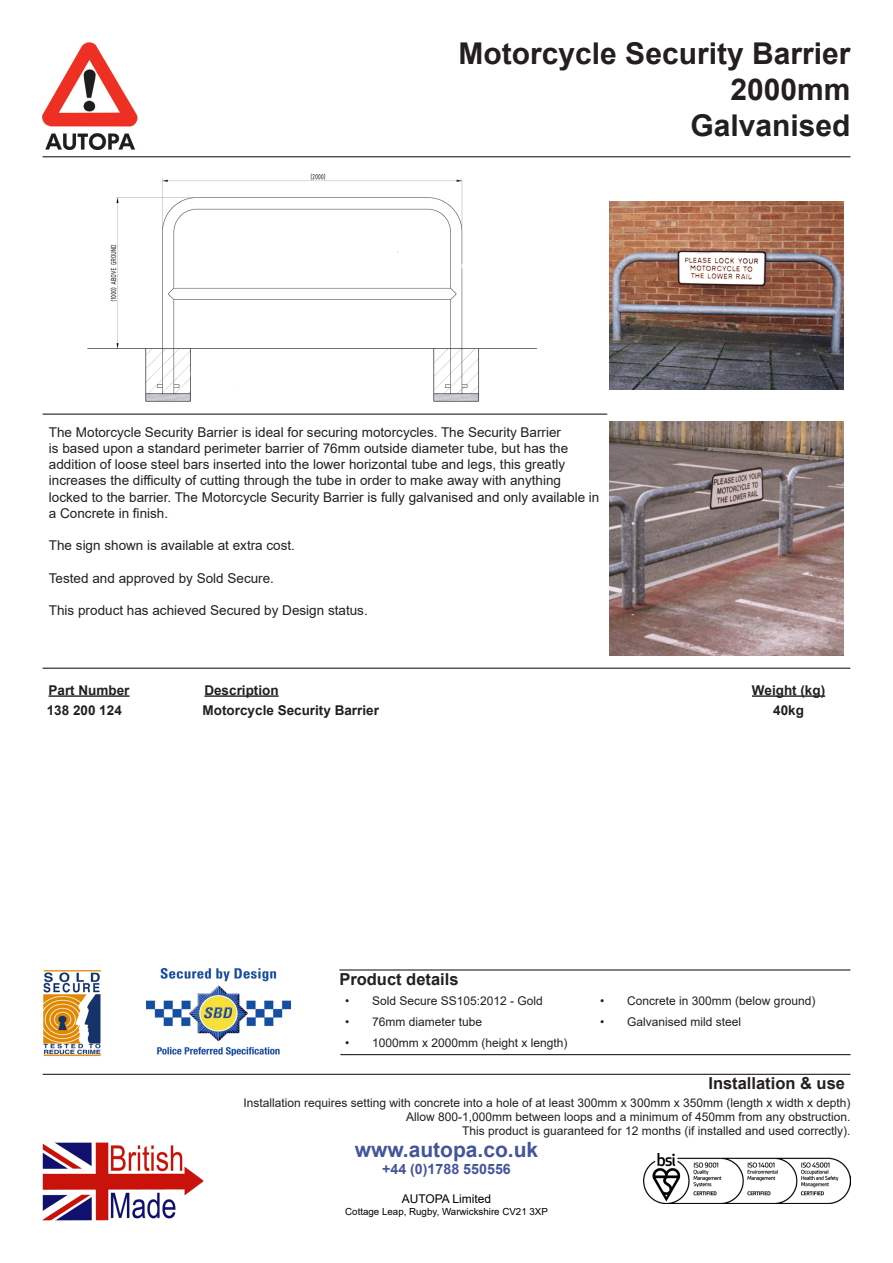
<style>
.page{position:relative;width:893px;height:1263px;background:#fff}
.page>*{position:absolute;margin:0;border:0;box-sizing:border-box;transform-origin:0 0}
.t1{font:700 30px "Arial";color:#231f20}
.t2{font:700 21px "Arial";color:#44559a}
.t3{font:700 16.5px "Arial";color:#231f20}
.t4{font:700 14.25px "Arial";color:#44559a}
.t5{font:13.5px/16.2px "Arial";color:#231f20}
.t6{font:700 13.5px "Arial";color:#231f20}
.t7{font:12px "Arial";color:#231f20}
.t8{font:12px "Arial";color:#000}
.t9{font:9.75px "Arial";color:#000}
</style>
<div class="page">
<img style="left:644px;top:1154px;width:206px;height:49px">
<img style="left:43px;top:1142px;width:160px;height:78px">
<img style="left:87px;top:173px;width:451px;height:229px">
<img style="left:43px;top:43px;width:95px;height:107px">
<hr style="left:43px;top:156px;width:807px;height:1px;background:#231f20">
<hr style="left:43px;top:414px;width:564px;height:1px;background:#231f20">
<hr style="left:49px;top:695px;width:81px;height:2px;background:#231f20">
<hr style="left:204px;top:695px;width:75px;height:2px;background:#231f20">
<hr style="left:752px;top:695px;width:73px;height:2px;background:#231f20">
<img style="left:610px;top:201px;width:233px;height:189px">
<img style="left:610px;top:422px;width:233px;height:233px">
<hr style="left:43px;top:668px;width:807px;height:1px;background:#231f20">
<hr style="left:43px;top:1074px;width:807px;height:1px;background:#231f20">
<hr style="left:340px;top:1054px;width:511px;height:1px;background:#231f20">
<hr style="left:339px;top:969px;width:511px;height:1px;background:#231f20">
<img style="left:147px;top:969px;width:143px;height:86px">
<img style="left:43px;top:970px;width:58px;height:86px">
<p class="t1" style="left:459px;top:33px;width:393px">Motorcycle Security Barrier</p>
<p class="t1" style="left:730px;top:69px;width:122px">2000mm</p>
<p class="t1" style="left:690px;top:105px;width:162px">Galvanised</p>
<p class="t5" style="left:49px;top:424px;width:552px">The Motorcycle Security Barrier is ideal for securing motorcycles. The Security Barrier<br>is based upon a standard perimeter barrier of 76mm outside diameter tube, but has the addition of loose steel bars inserted into the lower horizontal tube and legs, this greatly increases the difficulty of cutting through the tube in order to make away with anything locked to the barrier. The Motorcycle Security Barrier is fully galvanised and only available in a Concrete in finish.</p>
<p class="t5" style="left:49px;top:537px;width:248px">The sign shown is available at extra cost.</p>
<p class="t5" style="left:49px;top:570px;width:227px">Tested and approved by Sold Secure.</p>
<p class="t5" style="left:49px;top:602px;width:320px">This product has achieved Secured by Design status.</p>
<p class="t6" style="left:49px;top:680px;width:83px">Part Number</p>
<p class="t6" style="left:204px;top:680px;width:76px">Description</p>
<p class="t6" style="left:752px;top:680px;width:75px">Weight (kg)</p>
<p class="t6" style="left:47px;top:700px;width:77px">138 200 124</p>
<p class="t6" style="left:203px;top:700px;width:178px">Motorcycle Security Barrier</p>
<p class="t6" style="left:773px;top:700px;width:32px">40kg</p>
<p class="t3" style="left:339px;top:967px;width:121px">Product details</p>
<p class="t7" style="left:345px;top:993px;width:199px">• Sold Secure SS105:2012 - Gold</p>
<p class="t7" style="left:600px;top:993px;width:217px">• Concrete in 300mm (below ground)</p>
<p class="t7" style="left:345px;top:1014px;width:139px">• 76mm diameter tube</p>
<p class="t7" style="left:600px;top:1014px;width:143px">• Galvanised mild steel</p>
<p class="t7" style="left:345px;top:1034px;width:224px">• 1000mm x 2000mm (height x length)</p>
<p class="t3" style="left:708px;top:1072px;width:138px">Installation &amp; use</p>
<p class="t7" style="left:243px;top:1094px;width:608px">Installation requires setting with concrete into a hole of at least 300mm x 300mm x 350mm (length x width x depth)</p>
<p class="t7" style="left:406px;top:1108px;width:446px">Allow 800-1,000mm between loops and a minimum of 450mm from any obstruction.</p>
<p class="t7" style="left:462px;top:1123px;width:390px">This product is guaranteed for 12 months (if installed and used correctly).</p>
<p class="t2" style="left:355px;top:1135px;width:185px">www.autopa.co.uk</p>
<p class="t4" style="left:382px;top:1159px;width:130px">+44 (0)1788 550556</p>
<p class="t8" style="left:402px;top:1190px;width:91px">AUTOPA Limited</p>
<p class="t9" style="left:345px;top:1204px;width:204px">Cottage Leap, Rugby, Warwickshire CV21 3XP</p>
</div>
